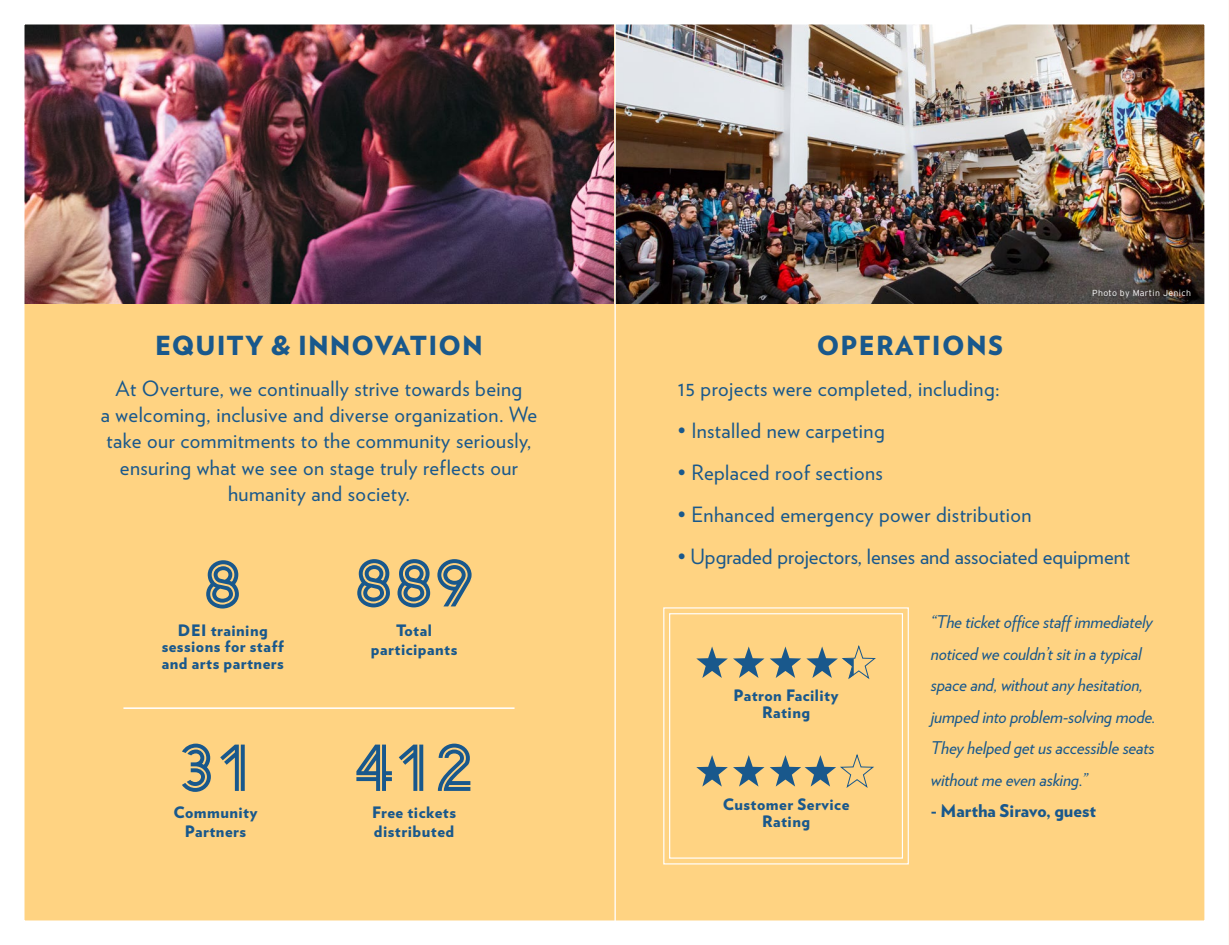
<style>
.page{position:relative;width:1229px;height:945px;background:#fff}
.page>*{position:absolute;margin:0;border:0;box-sizing:border-box;transform-origin:0 0}
.t1{font:65.62px "Arya Double";letter-spacing:.02em;color:#19588c}
.t2{font:900 26.25px "Verlag";letter-spacing:.04em;color:#19588c}
.t3{font:21px/26.2px "Verlag";letter-spacing:.02em;color:#19588c;text-align:center}
.t4{font:21px "Verlag";color:#19588c}
.t5{font:italic 17.5px/31.5px "Verlag";letter-spacing:-.01em;color:#19588c}
.t6{font:900 17.5px "Verlag";color:#19588c}
.t7{font:900 15.75px/19.2px "Verlag";letter-spacing:.03em;color:#19588c;text-align:center}
.t8{font:300 8.75px "Interstate";letter-spacing:.04em;color:#fff}
</style>
<div class="page">
<div style="left:614px;top:0;width:614px;height:945px;background:#ffd382"></div>
<svg style="left:663px;top:607px;width:246px;height:258px"></svg>
<div style="left:669px;top:613px;width:234px;height:246px;border:1px solid #fff"></div>
<img style="left:616px;top:25px;width:587px;height:278px">
<svg style="left:696px;top:754px;width:179px;height:35px"></svg>
<svg style="left:696px;top:645px;width:181px;height:35px"></svg>
<div style="left:0;top:0;width:614px;height:945px;background:#ffd382"></div>
<img style="left:25px;top:25px;width:588px;height:278px">
<hr style="left:123px;top:707px;width:391px;height:2px;background:#fff">
<div style="left:0;top:0;width:1228px;height:945px;border:24px solid #fff"></div>
<hr style="left:614px;top:20px;width:2px;height:922px;background:#fff">
<p class="t2" style="left:155px;top:324px;width:329px">EQUITY &amp; INNOVATION</p>
<p class="t3" style="left:101px;top:374px;width:438px">At Overture, we continually strive towards being<br>a welcoming, inclusive and diverse organization. We take our commitments to the community seriously, ensuring what we see on stage truly reflects our humanity and society.</p>
<h1 class="t1" style="left:203px;top:544px;width:40px">8</h1>
<p class="t7" style="left:162px;top:622px;width:124px;line-height:15.8px">DEI training sessions for staff</p>
<p class="t7" style="left:162px;top:653px;width:123px">and arts partners</p>
<h1 class="t1" style="left:176px;top:727px;width:81px">31</h1>
<p class="t7" style="left:173px;top:802px;width:86px">Community<br>Partners</p>
<h1 class="t1" style="left:354px;top:543px;width:121px">889</h1>
<p class="t7" style="left:371px;top:620px;width:88px">Total participants</p>
<h1 class="t1" style="left:354px;top:727px;width:121px">412</h1>
<p class="t7" style="left:372px;top:802px;width:85px;text-align:left">Free tickets distributed</p>
<p class="t2" style="left:816px;top:324px;width:188px">OPERATIONS</p>
<p class="t8" style="left:1092px;top:288px;width:100px">Photo by Martin Jenich</p>
<p class="t3" style="left:678px;top:374px;width:323px">15 projects were completed, including:</p>
<p class="t3" style="left:678px;top:416px;width:208px">• Installed new carpeting</p>
<p class="t3" style="left:678px;top:458px;width:206px">• Replaced roof sections</p>
<p class="t3" style="left:678px;top:500px;width:355px">• Enhanced emergency power distribution</p>
<p class="t4" style="left:678px;top:541px;width:453px">• Upgraded projectors, lenses and associated equipment</p>
<p class="t7" style="left:733px;top:685px;width:107px;line-height:17.7px">Patron Facility<br>Rating</p>
<p class="t7" style="left:722px;top:794px;width:128px;line-height:17.7px">Customer Service<br>Rating</p>
<p class="t5" style="left:930px;top:605px;width:226px">“The ticket office staff immediately noticed we couldn’t sit in a typical space and, without any hesitation, jumped into problem-solving mode.<br>They helped get us accessible seats without me even asking.”</p>
<p class="t6" style="left:930px;top:797px;width:167px">- Martha Siravo, guest</p>
</div>
